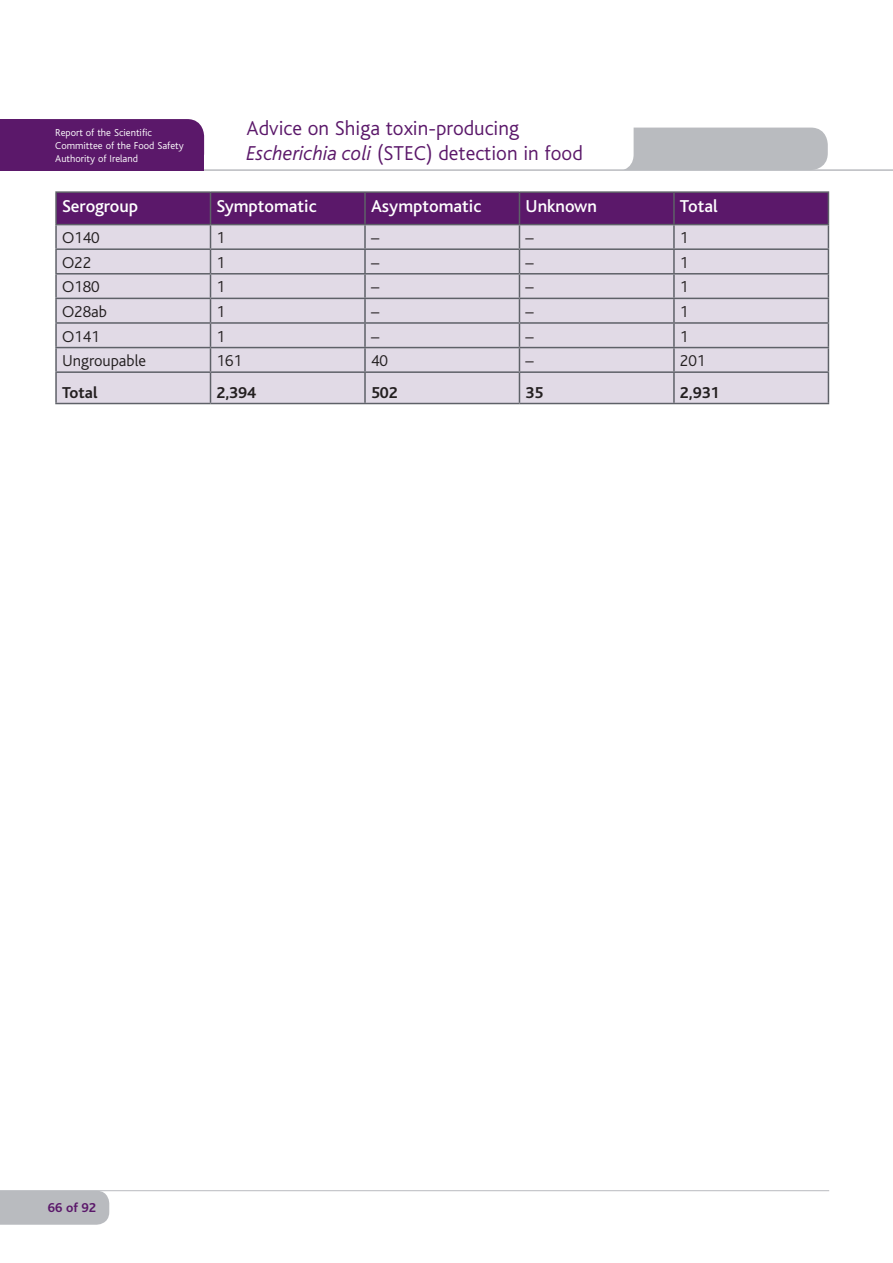
<style>
.page{position:relative;width:893px;height:1263px;background:#fff}
.page>*{position:absolute;margin:0;border:0;box-sizing:border-box;transform-origin:0 0}
.t1{font:300 21px/25.2px "Bliss";color:#5b186a}
.TABLE___Header_Text{font:500 18px "Bliss";color:#fff}
.K___Body{font:300 16.5px "Bliss";color:#231f20}
.K___Body-2{font:700 16.5px "Bliss";color:#231f20}
.t2{font:700 13.5px "Bliss";color:#5b186a}
.t3{font:300 10.5px/12.8px "Bliss";color:#fff}
.s1{font-style:italic}
</style>
<div class="page">
<div style="left:0;top:128px;width:828px;height:42px;background:#b9bbbf;border-radius:17px"></div>
<div style="left:0;top:85px;width:634px;height:86px;background:#fff;border-radius:17px"></div>
<div style="left:0;top:119px;width:39px;height:51px;background:#5b186a"></div>
<hr style="left:0;top:169px;width:893px;height:2px;background:#b9bbbf">
<div style="left:0;top:1191px;width:109px;height:34px;background:#b9bbbf"></div>
<hr style="left:0;top:1190px;width:829px;height:1px;background:#b9bbbf">
<div style="left:0;top:119px;width:204px;height:51px;background:#5b186a;border-radius:17px"></div>
<div style="left:0;top:147px;width:204px;height:24px;background:#5b186a"></div>
<div style="left:57px;top:373px;width:771px;height:30px;background:#e1dae6"></div>
<hr style="left:55px;top:191px;width:155px;height:2px;background:#5e6168">
<hr style="left:55px;top:193px;width:2px;height:31px;background:#5e6168">
<hr style="left:210px;top:191px;width:155px;height:2px;background:#5e6168">
<hr style="left:365px;top:191px;width:154px;height:2px;background:#5e6168">
<hr style="left:519px;top:191px;width:155px;height:2px;background:#5e6168">
<hr style="left:674px;top:191px;width:155px;height:2px;background:#5e6168">
<hr style="left:55px;top:224px;width:155px;height:1px;background:#5e6168">
<hr style="left:55px;top:225px;width:2px;height:23px;background:#5e6168">
<hr style="left:55px;top:248px;width:155px;height:2px;background:#5e6168">
<hr style="left:55px;top:250px;width:2px;height:23px;background:#5e6168">
<hr style="left:55px;top:273px;width:155px;height:2px;background:#5e6168">
<hr style="left:55px;top:275px;width:2px;height:23px;background:#5e6168">
<hr style="left:55px;top:298px;width:155px;height:1px;background:#5e6168">
<hr style="left:55px;top:299px;width:2px;height:23px;background:#5e6168">
<hr style="left:55px;top:322px;width:155px;height:2px;background:#5e6168">
<hr style="left:55px;top:324px;width:2px;height:23px;background:#5e6168">
<hr style="left:55px;top:347px;width:155px;height:1px;background:#5e6168">
<hr style="left:55px;top:348px;width:2px;height:23px;background:#5e6168">
<svg style="left:56px;top:192px;width:773px;height:179px;background:#c1b0c8"></svg>
<hr style="left:55px;top:371px;width:155px;height:2px;background:#5e6168">
<hr style="left:55px;top:373px;width:2px;height:30px;background:#5e6168">
<hr style="left:210px;top:371px;width:155px;height:2px;background:#5e6168">
<hr style="left:210px;top:373px;width:1px;height:30px;background:#5e6168">
<hr style="left:365px;top:371px;width:154px;height:2px;background:#5e6168">
<hr style="left:364px;top:373px;width:2px;height:30px;background:#5e6168">
<hr style="left:519px;top:371px;width:155px;height:2px;background:#5e6168">
<hr style="left:519px;top:373px;width:1px;height:30px;background:#5e6168">
<hr style="left:674px;top:371px;width:155px;height:2px;background:#5e6168">
<hr style="left:673px;top:373px;width:2px;height:30px;background:#5e6168">
<hr style="left:828px;top:373px;width:1px;height:30px;background:#5e6168">
<hr style="left:55px;top:403px;width:155px;height:1px;background:#5e6168">
<hr style="left:210px;top:403px;width:155px;height:1px;background:#5e6168">
<hr style="left:365px;top:403px;width:154px;height:1px;background:#5e6168">
<hr style="left:519px;top:403px;width:155px;height:1px;background:#5e6168">
<hr style="left:674px;top:403px;width:155px;height:1px;background:#5e6168">
<p class="t1" style="left:247px;top:115px;width:338px">Advice on Shiga toxin-producing<br><span class="s1">Escherichia coli</span> (STEC) detection in food</p>
<p class="t3" style="left:55px;top:127px;width:130px">Report of the Scientific<br>Committee of the Food Safety<br>Authority of Ireland</p>
<h1 class="TABLE___Header_Text" style="left:62px;top:197px;width:78px">Serogroup</h1>
<h1 class="TABLE___Header_Text" style="left:217px;top:197px;width:102px">Symptomatic</h1>
<h1 class="TABLE___Header_Text" style="left:371px;top:197px;width:112px">Asymptomatic</h1>
<h1 class="TABLE___Header_Text" style="left:525px;top:197px;width:73px">Unknown</h1>
<h1 class="TABLE___Header_Text" style="left:680px;top:197px;width:39px">Total</h1>
<p class="K___Body" style="left:62px;top:229px;width:39px">O140</p>
<p class="K___Body" style="left:216px;top:229px;width:10px">1</p>
<p class="K___Body" style="left:371px;top:229px;width:10px">–</p>
<p class="K___Body" style="left:525px;top:229px;width:10px">–</p>
<p class="K___Body" style="left:680px;top:229px;width:10px">1</p>
<p class="K___Body" style="left:62px;top:254px;width:31px">O22</p>
<p class="K___Body" style="left:216px;top:254px;width:10px">1</p>
<p class="K___Body" style="left:371px;top:254px;width:10px">–</p>
<p class="K___Body" style="left:525px;top:254px;width:10px">–</p>
<p class="K___Body" style="left:680px;top:254px;width:10px">1</p>
<p class="K___Body" style="left:62px;top:278px;width:39px">O180</p>
<p class="K___Body" style="left:216px;top:278px;width:10px">1</p>
<p class="K___Body" style="left:371px;top:278px;width:10px">–</p>
<p class="K___Body" style="left:525px;top:278px;width:10px">–</p>
<p class="K___Body" style="left:680px;top:278px;width:10px">1</p>
<p class="K___Body" style="left:62px;top:303px;width:46px">O28ab</p>
<p class="K___Body" style="left:216px;top:303px;width:10px">1</p>
<p class="K___Body" style="left:371px;top:303px;width:10px">–</p>
<p class="K___Body" style="left:525px;top:303px;width:10px">–</p>
<p class="K___Body" style="left:680px;top:303px;width:10px">1</p>
<p class="K___Body" style="left:62px;top:327px;width:39px">O141</p>
<p class="K___Body" style="left:216px;top:327px;width:10px">1</p>
<p class="K___Body" style="left:371px;top:327px;width:10px">–</p>
<p class="K___Body" style="left:525px;top:327px;width:10px">–</p>
<p class="K___Body" style="left:680px;top:327px;width:10px">1</p>
<p class="K___Body" style="left:62px;top:352px;width:85px">Ungroupable</p>
<p class="K___Body" style="left:216px;top:352px;width:27px">161</p>
<p class="K___Body" style="left:371px;top:352px;width:18px">40</p>
<p class="K___Body" style="left:525px;top:352px;width:10px">–</p>
<p class="K___Body" style="left:680px;top:352px;width:27px">201</p>
<p class="K___Body-2" style="left:62px;top:383px;width:37px">Total</p>
<p class="K___Body-2" style="left:216px;top:383px;width:41px">2,394</p>
<p class="K___Body-2" style="left:371px;top:383px;width:28px">502</p>
<p class="K___Body-2" style="left:525px;top:383px;width:19px">35</p>
<p class="K___Body-2" style="left:680px;top:383px;width:41px">2,931</p>
<p class="t2" style="left:48px;top:1201px;width:50px">66 of 92</p>
</div>
